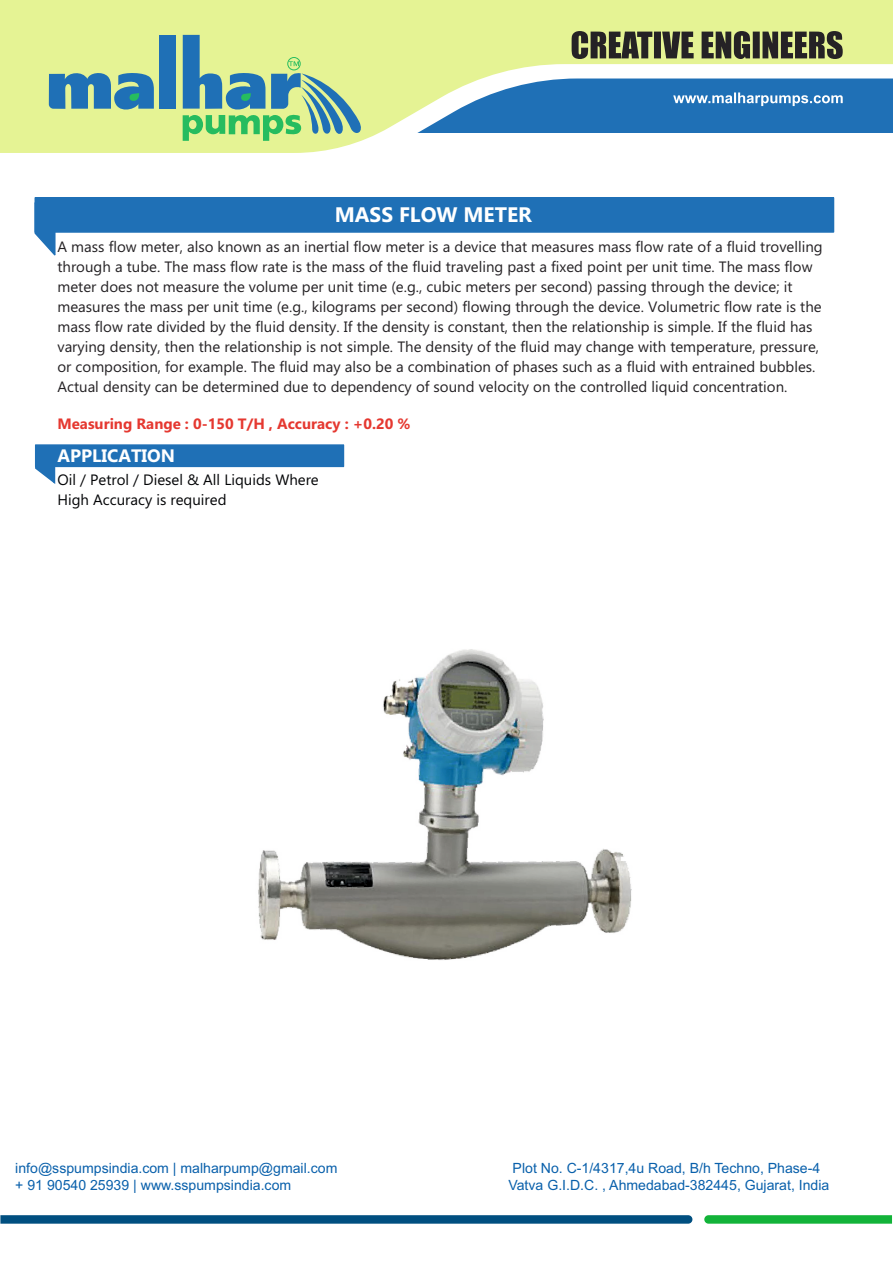
<style>
.page{position:relative;width:893px;height:1262px;background:#fff}
.page>*{position:absolute;margin:0;border:0;box-sizing:border-box;transform-origin:0 0}
.t1{font:700 21px "Ebrima";color:#fff}
.t2{font:700 18px "Ebrima";color:#fff}
.t3{font:15px/20px "Ebrima";color:#252225}
.t4{font:15px/20px "Ebrima";color:#040507}
.t5{font:700 15px "Ebrima";color:#e53830}
.t6{font:14.1px/17px "Arial";color:#0960ab}
</style>
<div class="page">
<img style="left:258px;top:649px;width:374px;height:311px">
<div style="left:0;top:0;width:893px;height:64px;background:#e5f394"></div>
<svg style="left:0;top:64px;width:893px;height:89px"></svg>
<div style="left:159px;top:35px;width:17px;height:74px;background:#1f70b6"></div>
<svg style="left:49px;top:70px;width:105px;height:44px;background:#649fa8"></svg>
<svg style="left:183px;top:35px;width:182px;height:106px;background:#9fca98"></svg>
<svg style="left:571px;top:31px;width:271px;height:28px;background:#636649"></svg>
<svg style="left:673px;top:92px;width:169px;height:14px"></svg>
<div style="left:34px;top:197px;width:800px;height:36px;border:2px solid #1f70b6"></div>
<div style="left:35px;top:198px;width:798px;height:34px;background:#1f70b6"></div>
<svg style="left:34px;top:200px;width:23px;height:56px"></svg>
<div style="left:35px;top:444px;width:309px;height:23px;border:1px solid #1f70b6"></div>
<div style="left:35px;top:445px;width:309px;height:21px;background:#1f70b6"></div>
<svg style="left:35px;top:466px;width:21px;height:18px"></svg>
<svg style="left:0;top:1215px;width:692px;height:8px;background:#065383"></svg>
<svg style="left:704px;top:1215px;width:188px;height:8px;background:#19b53e"></svg>
<h1 class="t1" style="left:335px;top:207px;width:199px">MASS FLOW METER</h1>
<p class="t3" style="left:57px;top:238px;width:766px">A mass flow meter, also known as an inertial flow meter is a device that measures mass flow rate of a fluid trovelling through a tube. The mass flow rate is the mass of the fluid traveling past a fixed point per unit time. The mass flow meter does not measure the volume per unit time (e.g., cubic meters per second) passing through the device; it measures the mass per unit time (e.g., kilograms per second) flowing through the device. Volumetric flow rate is the mass flow rate divided by the fluid density. If the density is constant, then the relationship is simple. If the fluid has varying density, then the relationship is not simple. The density of the fluid may change with temperature, pressure, or composition, for example. The fluid may also be a combination of phases such as a fluid with entrained bubbles.<br>Actual density can be determined due to dependency of sound velocity on the controlled liquid concentration.</p>
<p class="t5" style="left:57px;top:418px;width:354px">Measuring Range : 0-150 T/H , Accuracy : +0.20 %</p>
<p class="t2" style="left:57px;top:449px;width:119px">APPLICATION</p>
<p class="t4" style="left:57px;top:471px;width:263px">Oil / Petrol / Diesel &amp; All Liquids Where<br>High Accuracy is required</p>
<p class="t6" style="left:15px;top:1161px;width:323px">info@sspumpsindia.com | malharpump@gmail.com + 91 90540 25939 | www.sspumpsindia.com</p>
<p class="t6" style="left:508px;top:1161px;width:322px">Plot No. C-1/4317,4u Road, B/h Techno, Phase-4<br>Vatva G.I.D.C. , Ahmedabad-382445, Gujarat, India</p>
</div>
